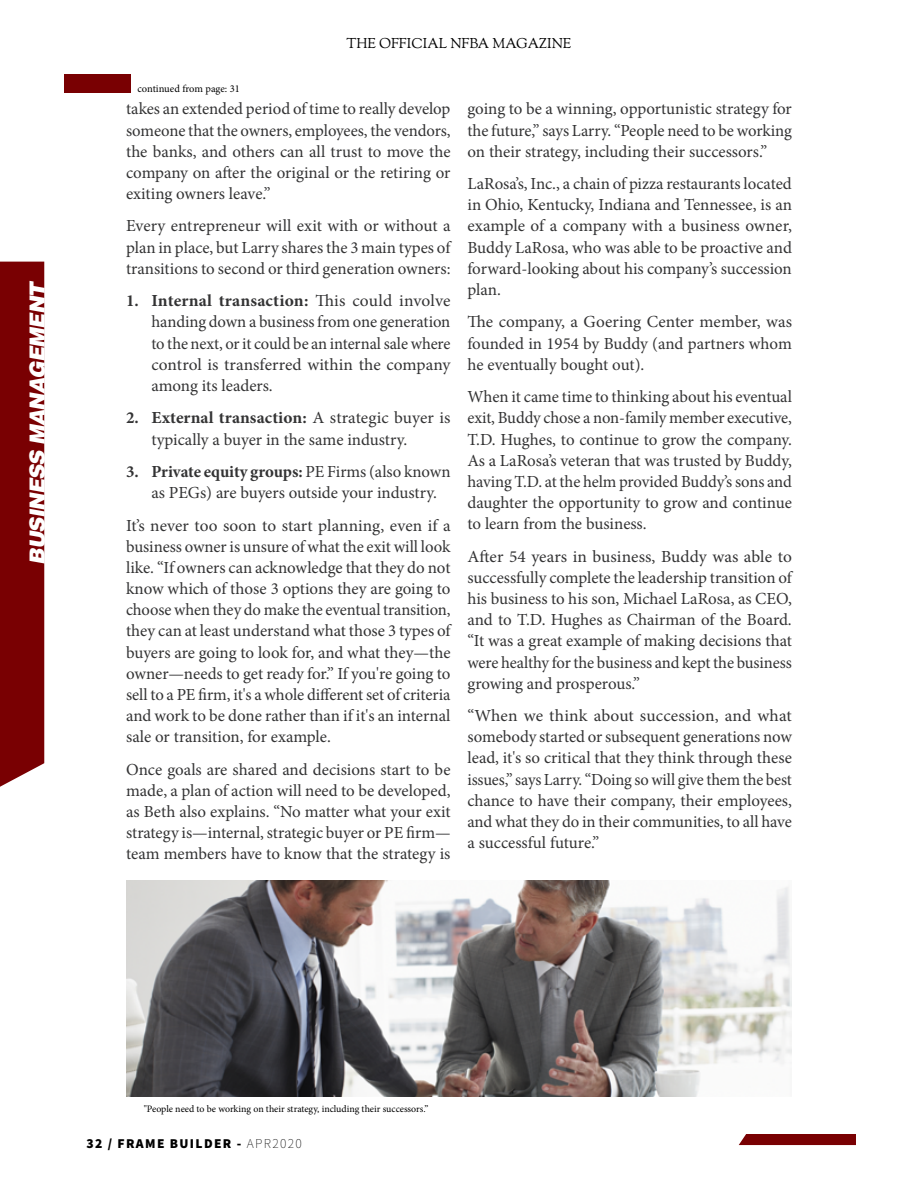
<style>
.page{position:relative;width:918px;height:1188px;background:#fff}
.page>*{position:absolute;margin:0;border:0;box-sizing:border-box;transform-origin:0 0}
.t1{font:italic 900 21px "Helvetica LT Std";color:#fff}
.t2{font:16.95px/21.1px "Minion Pro";letter-spacing:-.005em;color:#333334;text-align:justify}
.t3{font:14.1px "OFL Goudy St M";color:#000}
.t4{font:900 13.5px "Source Sans Pro";letter-spacing:.1em;color:#000}
.t5{font:10.5px "Minion Pro";color:#000}
.t6{font:9.9px "Minion Pro";color:#000}
.s1{font-weight:700}
.s2{font-weight:200}
</style>
<div class="page">
<svg style="left:739px;top:1134px;width:117px;height:11px"></svg>
<div style="left:65px;top:75px;width:66px;height:18px;background:#790002"></div>
<div style="left:0;top:262px;width:44px;height:525px;background:#790002"></div>
<img style="left:126px;top:881px;width:666px;height:215px">
<p class="t1" style="left:24px;top:565px;width:286px;rotate:-90deg">BUSINESS MANAGEMENT</p>
<p class="t5" style="left:137px;top:81px;width:104px">continued from page: 31</p>
<p class="t3" style="left:346px;top:34px;width:227px">THE OFFICIAL NFBA MAGAZINE</p>
<p class="t2" style="left:126px;top:98px;width:326px">takes an extended period of time to really develop someone that the owners, employees, the vendors, the banks, and others can all trust to move the company on after the original or the retiring or exiting owners leave.”</p>
<p class="t2" style="left:126px;top:216px;width:326px">Every entrepreneur will exit with or without a plan in place, but Larry shares the 3 main types of transitions to second or third generation owners:</p>
<p class="t2" style="left:151px;top:290px;width:301px;text-indent:-25px"><span class="s1">1. Internal transaction:</span> This could involve handing down a business from one generation to the next, or it could be an internal sale where control is transferred within the company among its leaders.</p>
<p class="t2" style="left:151px;top:407px;width:301px;text-indent:-25px"><span class="s1">2. External transaction:</span> A strategic buyer is typically a buyer in the same industry.</p>
<p class="t2" style="left:151px;top:461px;width:301px;text-indent:-25px"><span class="s1">3. Private equity groups:</span> PE Firms (also known as PEGs) are buyers outside your industry.</p>
<p class="t2" style="left:126px;top:515px;width:326px">It’s never too soon to start planning, even if a business owner is unsure of what the exit will look like. “If owners can acknowledge that they do not know which of those 3 options they are going to choose when they do make the eventual transition, they can at least understand what those 3 types of buyers are going to look for, and what they—the owner—needs to get ready for.” If you're going to sell to a PE firm, it's a whole different set of criteria and work to be done rather than if it's an internal sale or transition, for example.</p>
<p class="t2" style="left:126px;top:759px;width:326px">Once goals are shared and decisions start to be made, a plan of action will need to be developed, as Beth also explains. “No matter what your exit strategy is—internal, strategic buyer or PE firm— team members have to know that the strategy is</p>
<p class="t2" style="left:467px;top:98px;width:326px">going to be a winning, opportunistic strategy for the future,” says Larry. “People need to be working on their strategy, including their successors.”</p>
<p class="t2" style="left:467px;top:173px;width:326px">LaRosa’s, Inc., a chain of pizza restaurants located in Ohio, Kentucky, Indiana and Tennessee, is an example of a company with a business owner, Buddy LaRosa, who was able to be proactive and forward-looking about his company’s succession plan.</p>
<p class="t2" style="left:467px;top:312px;width:326px">The company, a Goering Center member, was founded in 1954 by Buddy (and partners whom he eventually bought out).</p>
<p class="t2" style="left:467px;top:386px;width:326px">When it came time to thinking about his eventual exit, Buddy chose a non-family member executive, T.D. Hughes, to continue to grow the company.<br>As a LaRosa’s veteran that was trusted by Buddy, having T.D. at the helm provided Buddy’s sons and daughter the opportunity to grow and continue to learn from the business.</p>
<p class="t2" style="left:467px;top:546px;width:326px">After 54 years in business, Buddy was able to successfully complete the leadership transition of his business to his son, Michael LaRosa, as CEO, and to T.D. Hughes as Chairman of the Board. “It was a great example of making decisions that were healthy for the business and kept the business growing and prosperous.”</p>
<p class="t2" style="left:467px;top:705px;width:326px">“When we think about succession, and what somebody started or subsequent generations now lead, it's so critical that they think through these issues,” says Larry. “Doing so will give them the best chance to have their company, their employees, and what they do in their communities, to all have a successful future.”</p>
<p class="t6" style="left:144px;top:1102px;width:286px">"People need to be working on their strategy, including their successors.”</p>
<p class="t4" style="left:86px;top:1134px;width:217px">32 / FRAME BUILDER - <span class="s2">APR2020</span></p>
</div>
